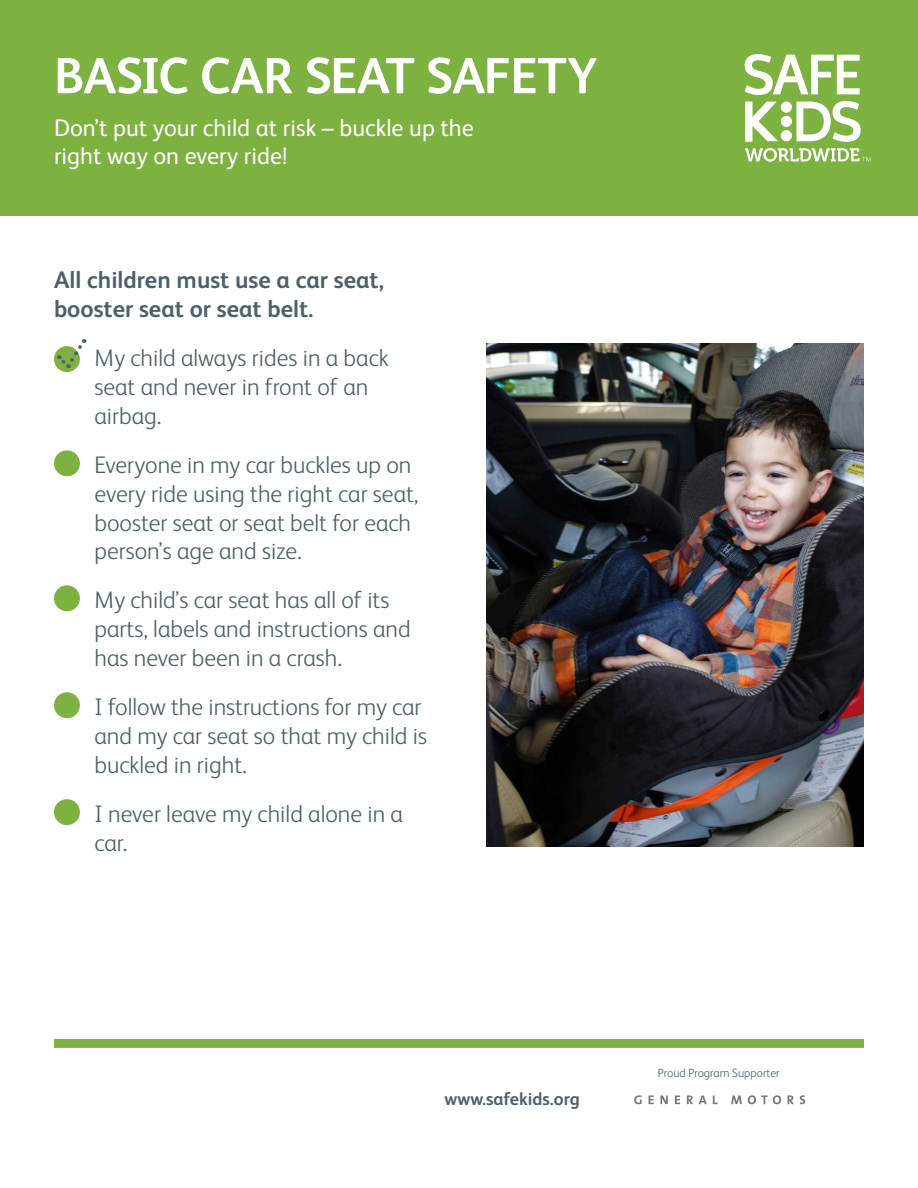
<style>
.page{position:relative;width:918px;height:1188px;background:#fff}
.page>*{position:absolute;margin:0;border:0;box-sizing:border-box;transform-origin:0 0}
.t1{font:700 51px "FS Albert Pro";letter-spacing:-.015em;color:#fff}
.t2{font:300 24px/28.8px "FS Albert Pro";color:#4c606a}
.t3{font:24px/28.8px "FS Albert Pro";color:#fff}
.t4{font:700 24px/28.8px "FS Albert Pro";color:#4c606a}
.t5{font:700 18px "FS Albert Pro";color:#4c606a}
.t6{font:300 12px "FS Albert Pro";color:#4c606a}
</style>
<div class="page">
<img style="left:486px;top:343px;width:378px;height:504px">
<svg style="left:54px;top:346px;width:26px;height:26px"></svg>
<div style="left:54px;top:450px;width:26px;height:26px;background:#7db241;border-radius:50%"></div>
<div style="left:54px;top:585px;width:26px;height:26px;background:#7db241;border-radius:50%"></div>
<div style="left:54px;top:692px;width:26px;height:26px;background:#7db241;border-radius:50%"></div>
<div style="left:54px;top:799px;width:26px;height:26px;background:#7db241;border-radius:50%"></div>
<svg style="left:58px;top:339px;width:29px;height:30px"></svg>
<div style="left:54px;top:1039px;width:810px;height:9px;background:#7db241"></div>
<div style="left:0;top:0;width:918px;height:216px;background:#7db241"></div>
<svg style="left:745px;top:101px;width:116px;height:41px"></svg>
<svg style="left:745px;top:54px;width:115px;height:41px"></svg>
<svg style="left:745px;top:148px;width:125px;height:14px"></svg>
<svg style="left:634px;top:1095px;width:171px;height:9px"></svg>
<p class="t1" style="left:54px;top:40px;width:545px">BASIC CAR SEAT SAFETY</p>
<p class="t3" style="left:54px;top:111px;width:421px">Don’t put your child at risk – buckle up the right way on every ride!</p>
<p class="t4" style="left:54px;top:265px;width:331px">All children must use a car seat, booster seat or seat belt.</p>
<p class="t2" style="left:94px;top:342px;width:296px">My child always rides in a back seat and never in front of an airbag.</p>
<p class="t2" style="left:94px;top:449px;width:326px">Everyone in my car buckles up on every ride using the right car seat, booster seat or seat belt for each person’s age and size.</p>
<p class="t2" style="left:94px;top:584px;width:318px">My child’s car seat has all of its parts, labels and instructions and has never been in a crash.</p>
<p class="t2" style="left:94px;top:691px;width:334px">I follow the instructions for my car and my car seat so that my child is buckled in right.</p>
<p class="t2" style="left:94px;top:798px;width:310px">I never leave my child alone in a car.</p>
<p class="t5" style="left:444px;top:1087px;width:137px">www.safekids.org</p>
<p class="t6" style="left:658px;top:1064px;width:123px">Proud Program Supporter</p>
</div>
